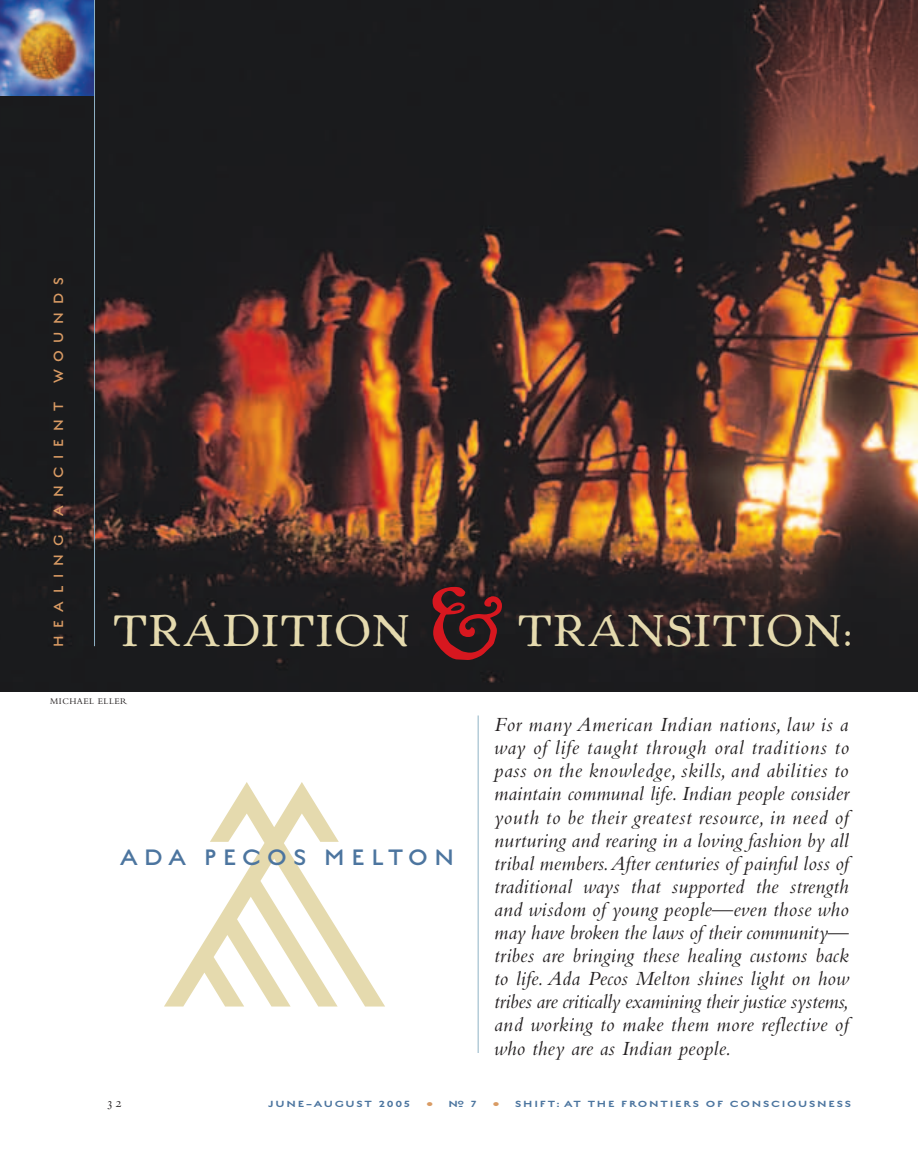
<style>
.page{position:relative;width:918px;height:1161px;background:#fff}
.page>*{position:absolute;margin:0;border:0;box-sizing:border-box;transform-origin:0 0}
.t1{font:225px "Woolbats";color:#e5daae}
.t2{font:105px "Powhatten";color:#d7171f}
.t3{font:45px "Powhatten";letter-spacing:.03em;color:#e5daae}
.t4{font:300 30px "English Grotesque";letter-spacing:.22em;color:#4c759f}
.t5{font:italic 21px/23.1px "Bembo";letter-spacing:.025em;color:#231f20;text-align:justify}
.t6{font:300 18px "English Grotesque";letter-spacing:.44em;color:#d99b64}
.t7{font:500 12px "English Grotesque";letter-spacing:.125em;color:#4c759f;scale:1.2 1}
.t8{font:9px "Bembo";letter-spacing:.05em;color:#231f20}
.s1{font-size:7.5px;color:#d99b64}
</style>
<div class="page">
<hr style="left:478px;top:715px;width:1px;height:338px;background:#8fb3c6">
<img style="left:0;top:0;width:918px;height:691px">
<img style="left:0;top:0;width:94px;height:96px">
<hr style="left:94px;top:0;width:1px;height:646px;background:#8fb3c6">
<p class="t6" style="left:46px;top:647px;width:372px;rotate:-90deg">HEALING ANCIENT WOUNDS</p>
<h3 class="t3" style="left:112px;top:615px;width:299px">TRADITION</h3>
<p class="t8" style="left:50px;top:698px;width:79px">MICHAEL ELLER</p>
<h2 class="t2" style="left:425px;top:589px;width:78px">&amp;</h2>
<h3 class="t3" style="left:517px;top:615px;width:335px">TRANSITION:</h3>
<h1 class="t1" style="left:164px;top:797px;width:234px">.</h1>
<h3 class="t4" style="left:120px;top:837px;width:336px">ADA PECOS MELTON</h3>
<p class="t5" style="left:494px;top:715px;width:356px">For many American Indian nations, law is a way of life taught through oral traditions to pass on the knowledge, skills, and abilities to maintain communal life. Indian people consider youth to be their greatest resource, in need of nurturing and rearing in a loving fashion by all tribal members.After centuries of painful loss of traditional ways that supported the strength and wisdom of young people—even those who may have broken the laws of their community— tribes are bringing these healing customs back to life. Ada Pecos Melton shines light on how tribes are critically examining their justice systems, and working to make them more reflective of who they are as Indian people.</p>
<p class="t7" style="left:268px;top:1096px;width:120px">JUNE–AUGUST 2005</p>
<p class="t7" style="left:427px;top:1096px;width:43px"><span class="s1">•</span> # 7</p>
<p class="t7" style="left:493px;top:1096px;width:300px"><span class="s1">•</span> SHIFT: AT THE FRONTIERS OF CONSCIOUSNESS</p>
</div>
